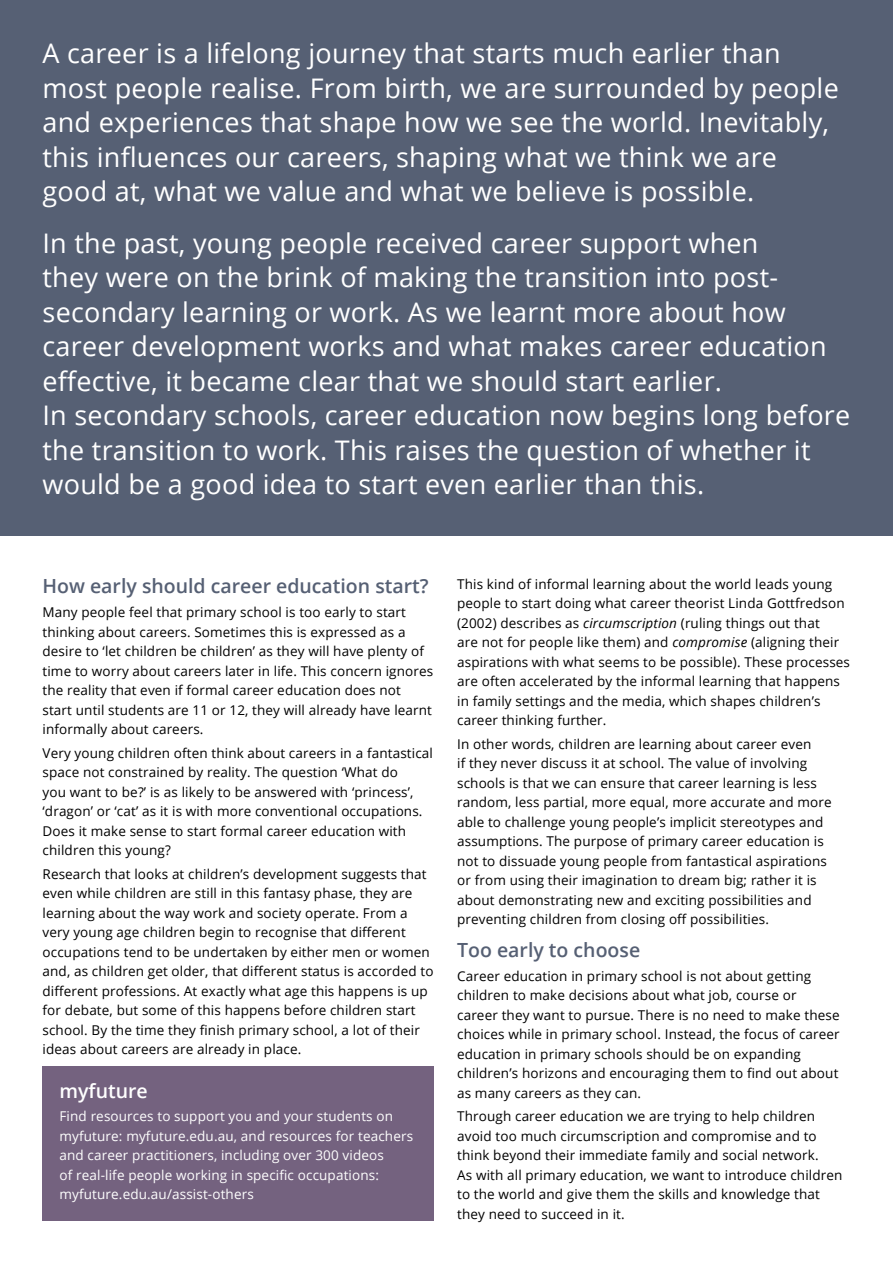
<style>
.page{position:relative;width:893px;height:1263px;background:#fff}
.page>*{position:absolute;margin:0;border:0;box-sizing:border-box;transform-origin:0 0}
.t1{font:27px/34.5px "Open Sans";letter-spacing:.01em;color:#fff}
.t2{font:600 19.5px "Open Sans";color:#566074}
.t3{font:600 19.5px "Open Sans";color:#fff}
.t4{font:13.5px/19.5px "Open Sans";letter-spacing:.01em;color:#000}
.t5{font:13.5px/19.5px "Open Sans";letter-spacing:.01em;color:#fff}
.s1{font-style:italic}
</style>
<div class="page">
<div style="left:0;top:0;width:893px;height:536px;background:#566074"></div>
<div style="left:43px;top:1066px;width:391px;height:155px;background:#74627f"></div>
<p class="t1" style="left:43px;top:35px;width:798px">A career is a lifelong journey that starts much earlier than most people realise. From birth, we are surrounded by people and experiences that shape how we see the world. Inevitably, this influences our careers, shaping what we think we are good at, what we value and what we believe is possible.</p>
<p class="t1" style="left:43px;top:225px;width:809px">In the past, young people received career support when<br>they were on the brink of making the transition into post&shy;secondary learning or work. As we learnt more about how career development works and what makes career education effective, it became clear that we should start earlier.<br>In secondary schools, career education now begins long before the transition to work. This raises the question of whether it would be a good idea to start even earlier than this.</p>
<h2 class="t2" style="left:43px;top:573px;width:388px">How early should career education start?</h2>
<p class="t4" style="left:43px;top:602px;width:392px">Many people feel that primary school is too early to start thinking about careers. Sometimes this is expressed as a desire to ‘let children be children’ as they will have plenty of time to worry about careers later in life. This concern ignores the reality that even if formal career education does not start until students are 11 or 12, they will already have learnt informally about careers.</p>
<p class="t4" style="left:43px;top:743px;width:392px">Very young children often think about careers in a fantastical space not constrained by reality. The question ‘What do<br>you want to be?’ is as likely to be answered with ‘princess’, ‘dragon’ or ‘cat’ as it is with more conventional occupations.<br>Does it make sense to start formal career education with children this young?</p>
<p class="t4" style="left:43px;top:864px;width:392px">Research that looks at children’s development suggests that even while children are still in this fantasy phase, they are learning about the way work and society operate. From a very young age children begin to recognise that different occupations tend to be undertaken by either men or women and, as children get older, that different status is accorded to different professions. At exactly what age this happens is up for debate, but some of this happens before children start school. By the time they finish primary school, a lot of their ideas about careers are already in place.</p>
<h2 class="t3" style="left:60px;top:1077px;width:90px">myfuture</h2>
<p class="t5" style="left:60px;top:1106px;width:355px">Find resources to support you and your students on myfuture: myfuture.edu.au, and resources for teachers and career practitioners, including over 300 videos<br>of real-life people working in specific occupations: myfuture.edu.au/assist-others</p>
<p class="t4" style="left:457px;top:574px;width:394px">This kind of informal learning about the world leads young people to start doing what career theorist Linda Gottfredson (2002) describes as <span class="s1">circumscription</span> (ruling things out that<br>are not for people like them) and <span class="s1">compromise</span> (aligning their aspirations with what seems to be possible). These processes are often accelerated by the informal learning that happens in family settings and the media, which shapes children’s career thinking further.</p>
<p class="t4" style="left:457px;top:734px;width:376px">In other words, children are learning about career even<br>if they never discuss it at school. The value of involving schools is that we can ensure that career learning is less random, less partial, more equal, more accurate and more able to challenge young people’s implicit stereotypes and assumptions. The purpose of primary career education is not to dissuade young people from fantastical aspirations or from using their imagination to dream big; rather it is about demonstrating new and exciting possibilities and preventing children from closing off possibilities.</p>
<h2 class="t2" style="left:457px;top:936px;width:185px">Too early to choose</h2>
<p class="t4" style="left:457px;top:966px;width:384px">Career education in primary school is not about getting children to make decisions about what job, course or career they want to pursue. There is no need to make these choices while in primary school. Instead, the focus of career education in primary schools should be on expanding children’s horizons and encouraging them to find out about as many careers as they can.</p>
<p class="t4" style="left:457px;top:1106px;width:387px">Through career education we are trying to help children avoid too much circumscription and compromise and to think beyond their immediate family and social network.<br>As with all primary education, we want to introduce children to the world and give them the skills and knowledge that they need to succeed in it.</p>
</div>
